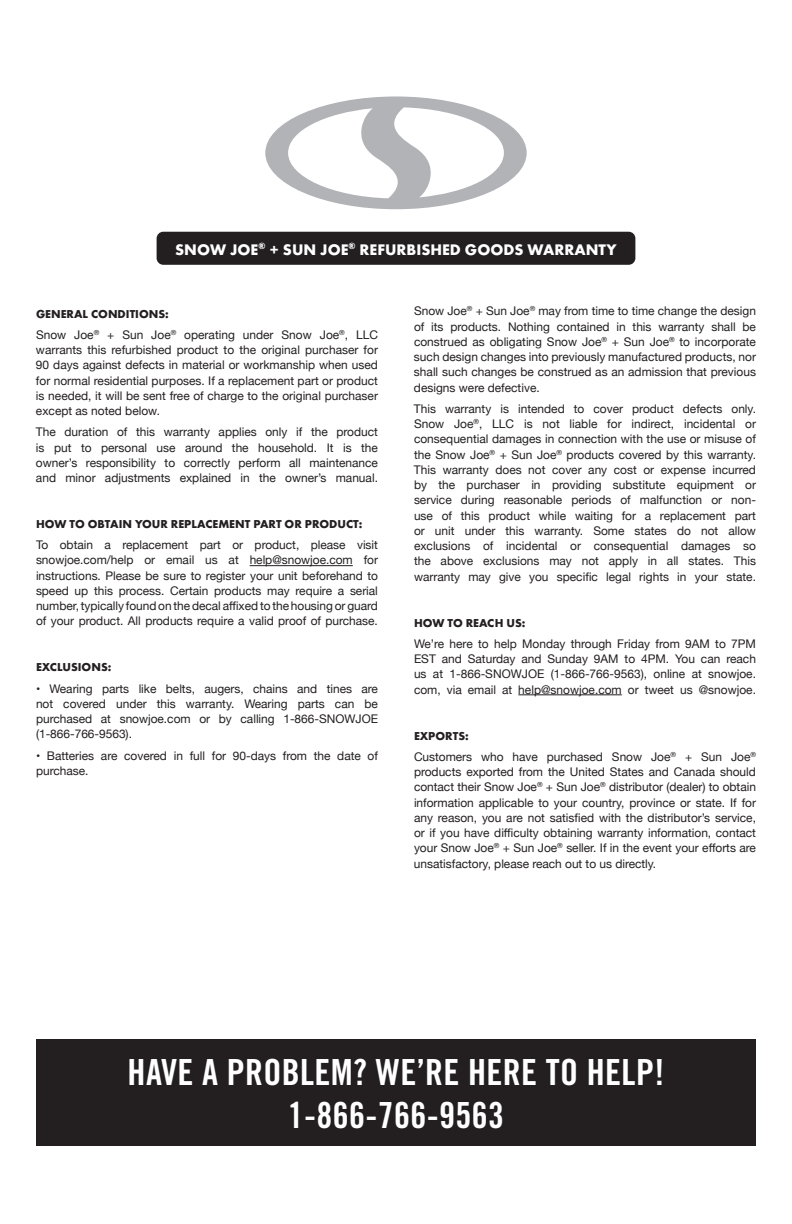
<style>
.page{position:relative;width:792px;height:1224px;background:#fff}
.page>*{position:absolute;margin:0;border:0;box-sizing:border-box;transform-origin:0 0}
.t1{font:36px/43.2px "Trade Gothic Bold Cond Twenty";letter-spacing:.01em;color:#fff;text-align:center}
.t2{font:700 16px "Futura T";color:#fff}
.t3{font:12px/15.2px "Helvetica Neue";color:#231f20;text-align:justify}
.t4{font:700 12px "Futura T";color:#231f20}
</style>
<div class="page">
<svg style="left:265px;top:96px;width:262px;height:113px"></svg>
<div style="left:36px;top:1039px;width:720px;height:107px;background:#231f20"></div>
<div style="left:157px;top:232px;width:478px;height:33px;background:#231f20;border-radius:7px"></div>
<hr style="left:250px;top:565px;width:103px;height:1px;background:#231f20">
<hr style="left:518px;top:694px;width:104px;height:1px;background:#231f20">
<h2 class="t2" style="left:175px;top:240px;width:443px">SNOW JOE<sup>®</sup> + SUN JOE<sup>®</sup> REFURBISHED GOODS WARRANTY</h2>
<p class="t4" style="left:36px;top:306px;width:134px">GENERAL CONDITIONS:</p>
<p class="t3" style="left:36px;top:328px;width:344px">Snow Joe<sup>®</sup> + Sun Joe<sup>®</sup> operating under Snow Joe<sup>®</sup>, LLC warrants this refurbished product to the original purchaser for 90 days against defects in material or workmanship when used for normal residential purposes. If a replacement part or product is needed, it will be sent free of charge to the original purchaser except as noted below.</p>
<p class="t3" style="left:36px;top:425px;width:344px">The duration of this warranty applies only if the product is put to personal use around the household. It is the owner’s responsibility to correctly perform all maintenance and minor adjustments explained in the owner’s manual.</p>
<p class="t4" style="left:36px;top:517px;width:328px">HOW TO OBTAIN YOUR REPLACEMENT PART OR PRODUCT:</p>
<p class="t3" style="left:36px;top:538px;width:344px">To obtain a replacement part or product, please visit snowjoe.com/help or email us at help@snowjoe.com for instructions. Please be sure to register your unit beforehand to speed up this process. Certain products may require a serial number, typically found on the decal affixed to the housing or guard of your product. All products require a valid proof of purchase.</p>
<p class="t4" style="left:36px;top:660px;width:77px">EXCLUSIONS:</p>
<p class="t3" style="left:36px;top:682px;width:344px">• Wearing parts like belts, augers, chains and tines are not covered under this warranty. Wearing parts can be purchased at snowjoe.com or by calling 1-866-SNOWJOE (1-866-766-9563).</p>
<p class="t3" style="left:36px;top:749px;width:344px">• Batteries are covered in full for 90-days from the date of purchase.</p>
<p class="t3" style="left:414px;top:304px;width:344px">Snow Joe<sup>®</sup> + Sun Joe<sup>®</sup> may from time to time change the design of its products. Nothing contained in this warranty shall be construed as obligating Snow Joe<sup>®</sup> + Sun Joe<sup>®</sup> to incorporate such design changes into previously manufactured products, nor shall such changes be construed as an admission that previous designs were defective.</p>
<p class="t3" style="left:414px;top:402px;width:344px">This warranty is intended to cover product defects only.<br>Snow Joe<sup>®</sup>, LLC is not liable for indirect, incidental or consequential damages in connection with the use or misuse of the Snow Joe<sup>®</sup> + Sun Joe<sup>®</sup> products covered by this warranty.<br>This warranty does not cover any cost or expense incurred by the purchaser in providing substitute equipment or service during reasonable periods of malfunction or non&shy;use of this product while waiting for a replacement part or unit under this warranty. Some states do not allow exclusions of incidental or consequential damages so the above exclusions may not apply in all states. This warranty may give you specific legal rights in your state.</p>
<p class="t4" style="left:414px;top:616px;width:113px">HOW TO REACH US:</p>
<p class="t3" style="left:414px;top:637px;width:344px">We’re here to help Monday through Friday from 9AM to 7PM EST and Saturday and Sunday 9AM to 4PM. You can reach us at 1-866-SNOWJOE (1-866-766-9563), online at snowjoe. com, via email at help@snowjoe.com or tweet us @snowjoe.</p>
<p class="t4" style="left:414px;top:729px;width:56px">EXPORTS:</p>
<p class="t3" style="left:414px;top:750px;width:344px">Customers who have purchased Snow Joe<sup>®</sup> + Sun Joe<sup>® </sup>products exported from the United States and Canada should contact their Snow Joe<sup>®</sup> + Sun Joe<sup>®</sup> distributor (dealer) to obtain information applicable to your country, province or state. If for any reason, you are not satisfied with the distributor’s service, or if you have difficulty obtaining warranty information, contact your Snow Joe<sup>®</sup> + Sun Joe<sup>®</sup> seller. If in the event your efforts are unsatisfactory, please reach out to us directly.</p>
<h1 class="t1" style="left:128px;top:1050px;width:538px">HAVE A PROBLEM? WE’RE HERE TO HELP!<br>1-866-766-9563</h1>
</div>
